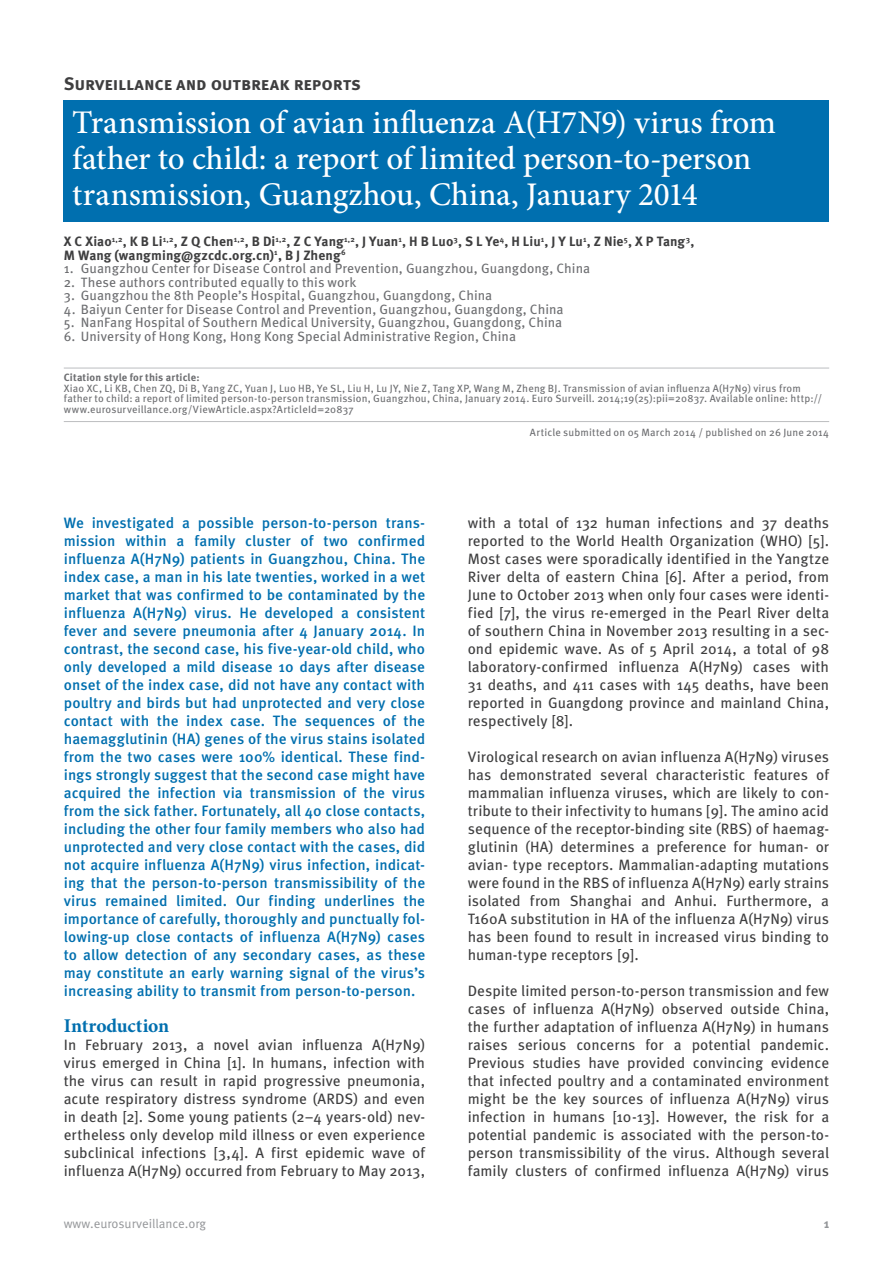
<style>
.page{position:relative;width:893px;height:1263px;background:#fff}
.page>*{position:absolute;margin:0;border:0;box-sizing:border-box;transform-origin:0 0}
.t1{font:500 33px/36px "Minion Pro";letter-spacing:-.005em;color:#fff}
.t2{font:700 19.5px "Minion Pro";letter-spacing:-.005em;color:#006faf}
.t3{font:700 18px "Meta Pro";color:#3e3e3f}
.t4{font:15px/18px "Meta Pro";color:#3e3e3f;text-align:justify}
.t5{font:500 15px/18px "Meta Pro";letter-spacing:.005em;color:#006faf;text-align:justify}
.t6{font:13.5px "Meta Pro";letter-spacing:.005em;color:#6c6d70}
.t7{font:700 13.5px/13.5px "Meta Pro";letter-spacing:.005em;color:#3e3e3f}
.t8{font:12.75px "Meta Pro";color:#939598}
.t9{font:700 12.75px "Meta Pro";color:#939598}
.t10{font:10.5px/10.5px "Meta Pro";letter-spacing:.015em;color:#6c6d70}
.t11{font:700 10.5px "Meta Pro";letter-spacing:.015em;color:#6c6d70}
</style>
<div class="page">
<hr style="left:64px;top:368px;width:765px;height:1px;background:#bcbdc0">
<hr style="left:64px;top:421px;width:765px;height:1px;background:#bcbdc0">
<div style="left:64px;top:100px;width:765px;height:122px;background:#006faf"></div>
<p class="t3" style="left:64px;top:72px;width:299px">Surveillance and outbreak reports</p>
<h1 class="t1" style="left:72px;top:104px;width:705px">Transmission of avian influenza A(H7N9) virus from father to child: a report of limited person-to-person transmission, Guangzhou, China, January 2014</h1>
<p class="t7" style="left:64px;top:235px;width:632px">X C Xiao<sup>1,2</sup>, K B Li<sup>1,2</sup>, Z Q Chen<sup>1,2</sup>, B Di<sup>1,2</sup>, Z C Yang<sup>1,2</sup>, J Yuan<sup>1</sup>, H B Luo<sup>3</sup>, S L Ye<sup>4</sup>, H Liu<sup>1</sup>, J Y Lu<sup>1</sup>, Z Nie<sup>5</sup>, X P Tang<sup>3</sup>,<br>M Wang (wangming@gzcdc.org.cn)<sup>1</sup>, B J Zheng<sup>6</sup></p>
<p class="t6" style="left:64px;top:260px;width:528px">1. Guangzhou Center for Disease Control and Prevention, Guangzhou, Guangdong, China</p>
<p class="t6" style="left:64px;top:274px;width:294px">2. These authors contributed equally to this work</p>
<p class="t6" style="left:64px;top:287px;width:430px">3. Guangzhou the 8th People’s Hospital, Guangzhou, Guangdong, China</p>
<p class="t6" style="left:64px;top:301px;width:501px">4. Baiyun Center for Disease Control and Prevention, Guangzhou, Guangdong, China</p>
<p class="t6" style="left:64px;top:314px;width:500px">5. NanFang Hospital of Southern Medical University, Guangzhou, Guangdong, China</p>
<p class="t6" style="left:64px;top:328px;width:454px">6. University of Hong Kong, Hong Kong Special Administrative Region, China</p>
<p class="t11" style="left:64px;top:371px;width:137px">Citation style for this article:</p>
<p class="t10" style="left:64px;top:383px;width:760px">Xiao XC, Li KB, Chen ZQ, Di B, Yang ZC, Yuan J, Luo HB, Ye SL, Liu H, Lu JY, Nie Z, Tang XP, Wang M, Zheng BJ. Transmission of avian influenza A(H7N9) virus from father to child: a report of limited person-to-person transmission, Guangzhou, China, January 2014. Euro Surveill. 2014;19(25):pii=20837. Available online: http:// www.eurosurveillance.org/ViewArticle.aspx?ArticleId=20837</p>
<p class="t10" style="left:530px;top:427px;width:301px">Article submitted on 05 March 2014 / published on 26 June 2014</p>
<p class="t5" style="left:64px;top:514px;width:363px">We investigated a possible person-to-person trans&shy;mission within a family cluster of two confirmed influenza A(H7N9) patients in Guangzhou, China. The index case, a man in his late twenties, worked in a wet market that was confirmed to be contaminated by the influenza A(H7N9) virus. He developed a consistent fever and severe pneumonia after 4 January 2014. In contrast, the second case, his five-year-old child, who only developed a mild disease 10 days after disease onset of the index case, did not have any contact with poultry and birds but had unprotected and very close contact with the index case. The sequences of the haemagglutinin (HA) genes of the virus stains isolated from the two cases were 100% identical. These find&shy;ings strongly suggest that the second case might have acquired the infection via transmission of the virus from the sick father. Fortunately, all 40 close contacts, including the other four family members who also had unprotected and very close contact with the cases, did not acquire influenza A(H7N9) virus infection, indicat&shy;ing that the person-to-person transmissibility of the virus remained limited. Our finding underlines the importance of carefully, thoroughly and punctually fol&shy;lowing-up close contacts of influenza A(H7N9) cases to allow detection of any secondary cases, as these may constitute an early warning signal of the virus’s increasing ability to transmit from person-to-person.</p>
<h2 class="t2" style="left:64px;top:1012px;width:107px">Introduction</h2>
<p class="t4" style="left:64px;top:1036px;width:363px">In February 2013, a novel avian influenza A(H7N9) virus emerged in China [1]. In humans, infection with the virus can result in rapid progressive pneumonia, acute respiratory distress syndrome (ARDS) and even in death [2]. Some young patients (2–4 years-old) nev&shy;ertheless only develop mild illness or even experience subclinical infections [3,4]. A first epidemic wave of influenza A(H7N9) occurred from February to May 2013,</p>
<p class="t4" style="left:468px;top:514px;width:363px">with a total of 132 human infections and 37 deaths reported to the World Health Organization (WHO) [5].<br>Most cases were sporadically identified in the Yangtze River delta of eastern China [6]. After a period, from June to October 2013 when only four cases were identi&shy;fied [7], the virus re-emerged in the Pearl River delta of southern China in November 2013 resulting in a sec&shy;ond epidemic wave. As of 5 April 2014, a total of 98 laboratory-confirmed influenza A(H7N9) cases with 31 deaths, and 411 cases with 145 deaths, have been reported in Guangdong province and mainland China, respectively [8].</p>
<p class="t4" style="left:468px;top:748px;width:363px">Virological research on avian influenza A(H7N9) viruses has demonstrated several characteristic features of mammalian influenza viruses, which are likely to con&shy;tribute to their infectivity to humans [9]. The amino acid sequence of the receptor-binding site (RBS) of haemag&shy;glutinin (HA) determines a preference for human- or avian- type receptors. Mammalian-adapting mutations were found in the RBS of influenza A(H7N9) early strains isolated from Shanghai and Anhui. Furthermore, a T160A substitution in HA of the influenza A(H7N9) virus has been found to result in increased virus binding to human-type receptors [9].</p>
<p class="t4" style="left:468px;top:982px;width:363px">Despite limited person-to-person transmission and few cases of influenza A(H7N9) observed outside China, the further adaptation of influenza A(H7N9) in humans raises serious concerns for a potential pandemic.<br>Previous studies have provided convincing evidence that infected poultry and a contaminated environment might be the key sources of influenza A(H7N9) virus infection in humans [10-13]. However, the risk for a potential pandemic is associated with the person-to&shy;person transmissibility of the virus. Although several family clusters of confirmed influenza A(H7N9) virus</p>
<p class="t8" style="left:64px;top:1215px;width:144px">www.eurosurveillance.org</p>
<p class="t9" style="left:824px;top:1215px;width:7px">1</p>
</div>
